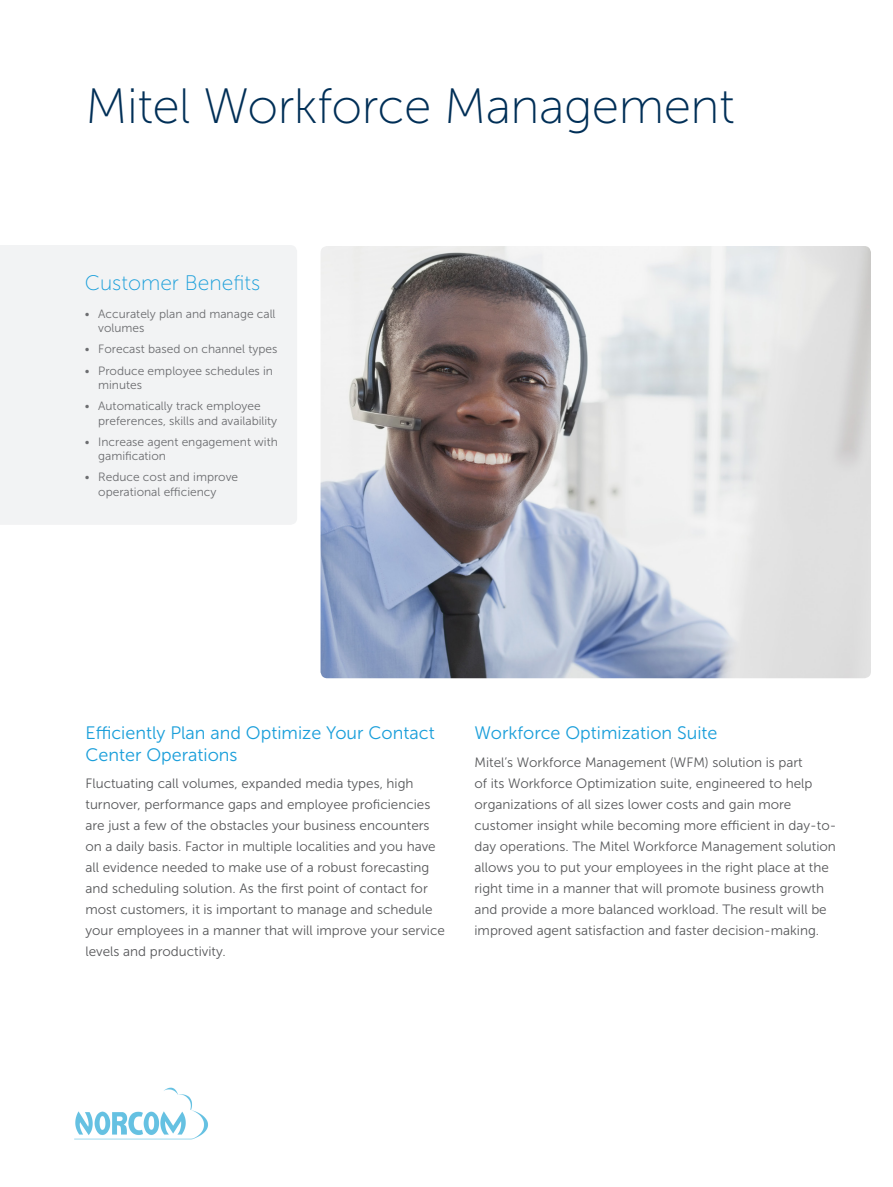
<style>
.page{position:relative;width:893px;height:1187px;background:#fff}
.page>*{position:absolute;margin:0;border:0;box-sizing:border-box;transform-origin:0 0}
.Main_Heading{font:49.5px "Museo Sans 100";letter-spacing:-.01em;color:#002f57}
.Main_Subhead{font:21px "Museo Sans 100";color:#199eda}
.Body_subhead_1{font:18px/21.6px "Museo Sans 300";color:#199eda}
.body_text{font:13.5px/21px "Museo Sans 300";color:#57585a}
.t1{font:12px/14.4px "Museo Sans 300";color:#6c6d70}
</style>
<div class="page">
<div style="left:0;top:245px;width:297px;height:280px;background:#f2f3f4"></div>
<img style="left:321px;top:246px;width:550px;height:432px">
<img style="left:74px;top:1087px;width:134px;height:53px">
<p class="Main_Heading" style="left:85px;top:79px;width:651px">Mitel Workforce Management</p>
<p class="Main_Subhead" style="left:85px;top:271px;width:177px">Customer Benefits</p>
<p class="t1" style="left:98px;top:306px;width:179px;text-indent:-14px">• Accurately plan and manage call volumes</p>
<p class="t1" style="left:85px;top:342px;width:194px">• Forecast based on channel types</p>
<p class="t1" style="left:98px;top:363px;width:176px;text-indent:-14px">• Produce employee schedules in minutes</p>
<p class="t1" style="left:98px;top:399px;width:181px;text-indent:-14px">• Automatically track employee preferences, skills and availability</p>
<p class="t1" style="left:98px;top:434px;width:181px;text-indent:-14px">• Increase agent engagement with gamification</p>
<p class="t1" style="left:98px;top:470px;width:141px;text-indent:-14px">• Reduce cost and improve operational efficiency</p>
<p class="Body_subhead_1" style="left:86px;top:722px;width:351px">Efficiently Plan and Optimize Your Contact<br>Center Operations</p>
<p class="body_text" style="left:85px;top:773px;width:361px">Fluctuating call volumes, expanded media types, high turnover, performance gaps and employee proficiencies are just a few of the obstacles your business encounters on a daily basis. Factor in multiple localities and you have all evidence needed to make use of a robust forecasting and scheduling solution. As the first point of contact for most customers, it is important to manage and schedule your employees in a manner that will improve your service levels and productivity.</p>
<p class="Body_subhead_1" style="left:474px;top:722px;width:244px">Workforce Optimization Suite</p>
<p class="body_text" style="left:474px;top:751px;width:363px">Mitel’s Workforce Management (WFM) solution is part<br>of its Workforce Optimization suite, engineered to help organizations of all sizes lower costs and gain more customer insight while becoming more efficient in day-to&shy;day operations. The Mitel Workforce Management solution allows you to put your employees in the right place at the right time in a manner that will promote business growth and provide a more balanced workload. The result will be improved agent satisfaction and faster decision-making.</p>
</div>
